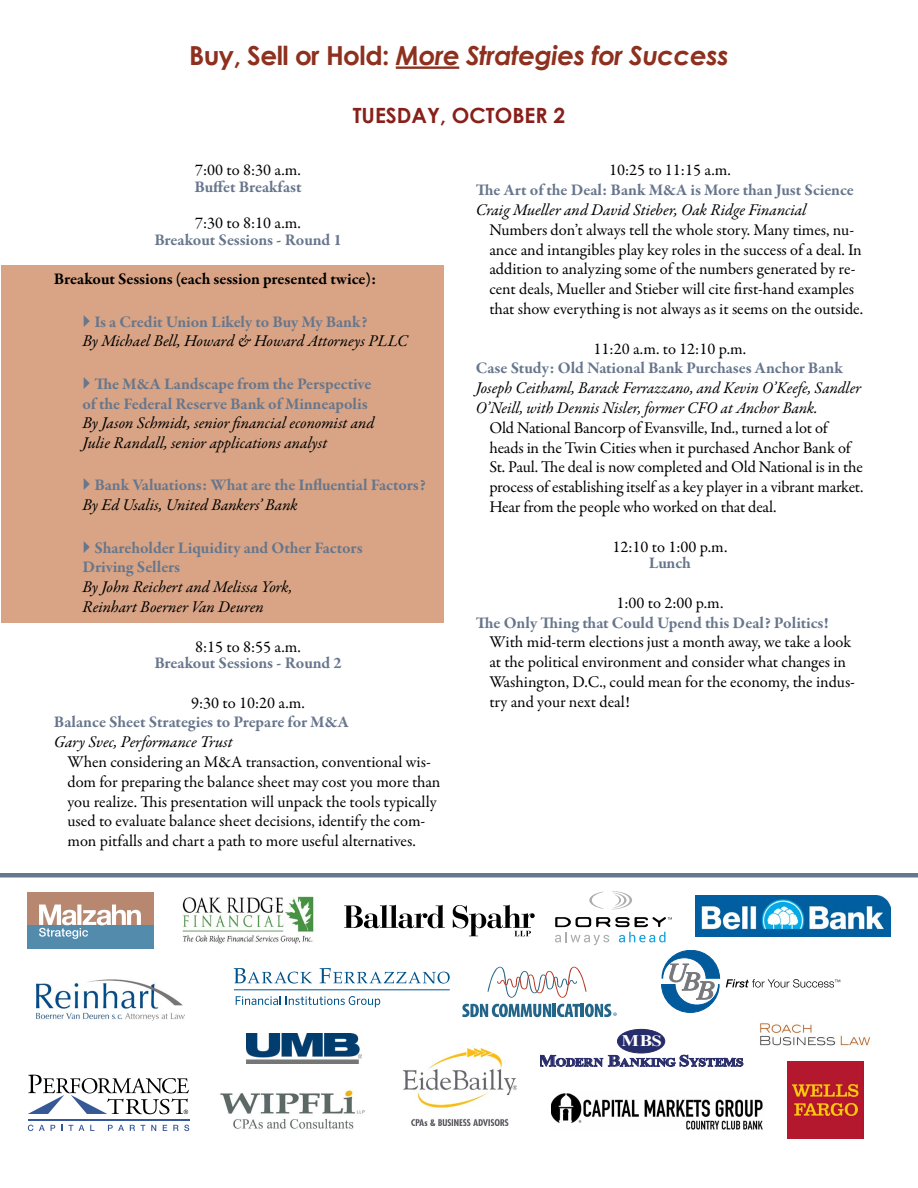
<style>
.page{position:relative;width:918px;height:1188px;background:#fff}
.page>*{position:absolute;margin:0;border:0;box-sizing:border-box;transform-origin:0 0}
.t1{font:italic 700 26.25px "Century Gothic";letter-spacing:-.02em;color:#8e301e}
.t2{font:700 21px "Century Gothic";color:#891f1a}
.t3{font:16.5px/19.8px "Garamond Premr Pro";letter-spacing:-.005em;color:#000}
.t4{font:700 16.5px/19.8px "Garamond Premr Pro";letter-spacing:-.005em;color:#67768c;text-align:right}
.t5{font:italic 16.5px/19.8px "Garamond Premr Pro";color:#000}
.t6{font:700 16.5px "Garamond Premr Pro";letter-spacing:-.005em;color:#000}
.t7{font:700 16.2px "Times New Roman";color:#fff;scale:1.15 1}
.t8{font:700 11.7px "Times New Roman";color:#292d6a;scale:1.15 1}
.s1{font-style:normal}
.s2{font-size:15.75px}
.s3{font-size:16.2px}
.s4{font-size:11.4px}
.s5{font-size:11.55px}
.s6{font-size:16.05px}
.s7{font-size:11.25px}
</style>
<div class="page">
<div style="left:1px;top:265px;width:442px;height:357px;background:#d8a485"></div>
<img style="left:720px;top:895px;width:170px;height:41px">
<img style="left:403px;top:1048px;width:114px;height:77px">
<img style="left:182px;top:897px;width:52px;height:47px">
<svg style="left:28px;top:1125px;width:5px;height:6px"></svg>
<svg style="left:39px;top:1125px;width:6px;height:6px"></svg>
<svg style="left:51px;top:1125px;width:4px;height:6px"></svg>
<svg style="left:61px;top:1125px;width:12px;height:6px"></svg>
<svg style="left:79px;top:1125px;width:5px;height:6px"></svg>
<svg style="left:90px;top:1125px;width:4px;height:6px"></svg>
<svg style="left:108px;top:1125px;width:16px;height:6px"></svg>
<svg style="left:130px;top:1125px;width:15px;height:6px"></svg>
<svg style="left:151px;top:1125px;width:5px;height:6px"></svg>
<svg style="left:163px;top:1125px;width:4px;height:6px"></svg>
<svg style="left:173px;top:1125px;width:16px;height:6px"></svg>
<hr style="left:28px;top:1120px;width:162px;height:1px;background:#375896">
<svg style="left:28px;top:1075px;width:161px;height:39px"></svg>
<img style="left:36px;top:980px;width:149px;height:41px">
<img style="left:220px;top:1090px;width:145px;height:39px">
<img style="left:552px;top:1093px;width:211px;height:36px">
<div style="left:27px;top:893px;width:126px;height:37px;background:#b78770"></div>
<div style="left:27px;top:925px;width:126px;height:23px;background:#528bac"></div>
<svg style="left:39px;top:905px;width:102px;height:34px"></svg>
<div style="left:617px;top:1029px;width:48px;height:24px;background:#272c6b;border-radius:50%"></div>
<div style="left:617px;top:1029px;width:48px;height:24px;border:1px solid #272c6b;border-radius:50%"></div>
<svg style="left:540px;top:1055px;width:203px;height:12px"></svg>
<img style="left:787px;top:1062px;width:77px;height:76px">
<svg style="left:234px;top:891px;width:486px;height:126px"></svg>
<svg style="left:726px;top:979px;width:114px;height:9px"></svg>
<div style="left:0;top:873px;width:918px;height:5px;background:#67768c"></div>
<hr style="left:396px;top:66px;width:63px;height:3px;background:#8e301e">
<img style="left:246px;top:1034px;width:115px;height:29px">
<img style="left:759px;top:1023px;width:112px;height:23px">
<h1 class="t1" style="left:189px;top:36px;width:541px"><span class="s1">Buy, Sell or Hold:</span> More Strategies for Success</h1>
<p class="t2" style="left:353px;top:103px;width:214px">TUESDAY, OCTOBER 2</p>
<p class="t3" style="left:195px;top:161px;width:107px">7:00 to 8:30 a.m.</p>
<p class="t4" style="left:195px;top:177px;width:109px">Buffet Breakfast</p>
<p class="t3" style="left:195px;top:214px;width:107px">7:30 to 8:10 a.m.</p>
<p class="t4" style="left:154px;top:230px;width:189px">Breakout Sessions - Round 1</p>
<p class="t6" style="left:54px;top:269px;width:324px">Breakout Sessions (each session presented twice):</p>
<p class="t4" style="left:94px;top:312px;width:275px">Is a Credit Union Likely to Buy My Bank?</p>
<p class="t5" style="left:82px;top:332px;width:327px">By Michael Bell, Howard &amp; Howard Attorneys PLLC</p>
<p class="t4" style="left:82px;top:374px;width:291px">The M&amp;A Landscape from the Perspective of the Federal Reserve Bank of Minneapolis</p>
<p class="t5" style="left:82px;top:414px;width:294px">By Jason Schmidt, senior financial economist and<br>Julie Randall, senior applications analyst</p>
<p class="t4" style="left:94px;top:476px;width:333px">Bank Valuations: What are the Influential Factors?</p>
<p class="t5" style="left:82px;top:496px;width:217px">By Ed Usalis, United Bankers’ Bank</p>
<p class="t4" style="left:82px;top:538px;width:282px;text-align:left;text-indent:12px">Shareholder Liquidity and Other Factors<br>Driving Sellers</p>
<p class="t5" style="left:82px;top:578px;width:212px">By John Reichert and Melissa York,<br>Reinhart Boerner Van Deuren</p>
<p class="t3" style="left:195px;top:637px;width:107px">8:15 to 8:55 a.m.</p>
<p class="t4" style="left:154px;top:653px;width:189px">Breakout Sessions - Round 2</p>
<p class="t3" style="left:191px;top:693px;width:115px">9:30 to 10:20 a.m.</p>
<p class="t4" style="left:54px;top:713px;width:297px">Balance Sheet Strategies to Prepare for M&amp;A</p>
<p class="t5" style="left:54px;top:733px;width:180px">Gary Svec, Performance Trust</p>
<p class="t3" style="left:67px;top:752px;width:375px">When considering an M&amp;A transaction, conventional wis&shy;dom for preparing the balance sheet may cost you more than you realize. This presentation will unpack the tools typically used to evaluate balance sheet decisions, identify the com&shy;mon pitfalls and chart a path to more useful alternatives.</p>
<p class="t3" style="left:609px;top:161px;width:123px">10:25 to 11:15 a.m.</p>
<p class="t4" style="left:476px;top:180px;width:380px">The Art of the Deal: Bank M&amp;A is More than Just Science</p>
<p class="t5" style="left:476px;top:201px;width:332px">Craig Mueller and David Stieber, Oak Ridge Financial</p>
<p class="t3" style="left:489px;top:220px;width:375px">Numbers don’t always tell the whole story. Many times, nu&shy;ance and intangibles play key roles in the success of a deal. In addition to analyzing some of the numbers generated by re&shy;cent deals, Mueller and Stieber will cite first-hand examples that show everything is not always as it seems on the outside.</p>
<p class="t3" style="left:594px;top:339px;width:154px">11:20 a.m. to 12:10 p.m.</p>
<p class="t4" style="left:476px;top:359px;width:369px">Case Study: Old National Bank Purchases Anchor Bank</p>
<p class="t5" style="left:476px;top:379px;width:387px">Joseph Ceithaml, Barack Ferrazzano, and Kevin O’Keefe, Sandler<br>O’Neill, with Dennis Nisler, former CFO at Anchor Bank.</p>
<p class="t3" style="left:489px;top:418px;width:376px">Old National Bancorp of Evansville, Ind., turned a lot of heads in the Twin Cities when it purchased Anchor Bank of St. Paul. The deal is now completed and Old National is in the process of establishing itself as a key player in a vibrant market.<br>Hear from the people who worked on that deal.</p>
<p class="t3" style="left:612px;top:537px;width:116px">12:10 to 1:00 p.m.</p>
<p class="t4" style="left:649px;top:553px;width:44px">Lunch</p>
<p class="t3" style="left:616px;top:593px;width:108px">1:00 to 2:00 p.m.</p>
<p class="t4" style="left:476px;top:613px;width:354px">The Only Thing that Could Upend this Deal? Politics!</p>
<p class="t3" style="left:489px;top:633px;width:367px">With mid-term elections just a month away, we take a look at the political environment and consider what changes in Washington, D.C., could mean for the economy, the indus&shy;try and your next deal!</p>
<p class="t7" style="left:622px;top:1029px;width:37px">MB<span class="s2">S</span></p>
<p class="t8" style="left:539px;top:1054px;width:180px"><span class="s3">M</span><span class="s4">O</span>DERN <span class="s3">B</span><span class="s5">AN</span>KIN<span class="s5">G</span> <span class="s6">S</span>Y<span class="s4">S</span>TEM<span class="s7">S</span></p>
</div>
